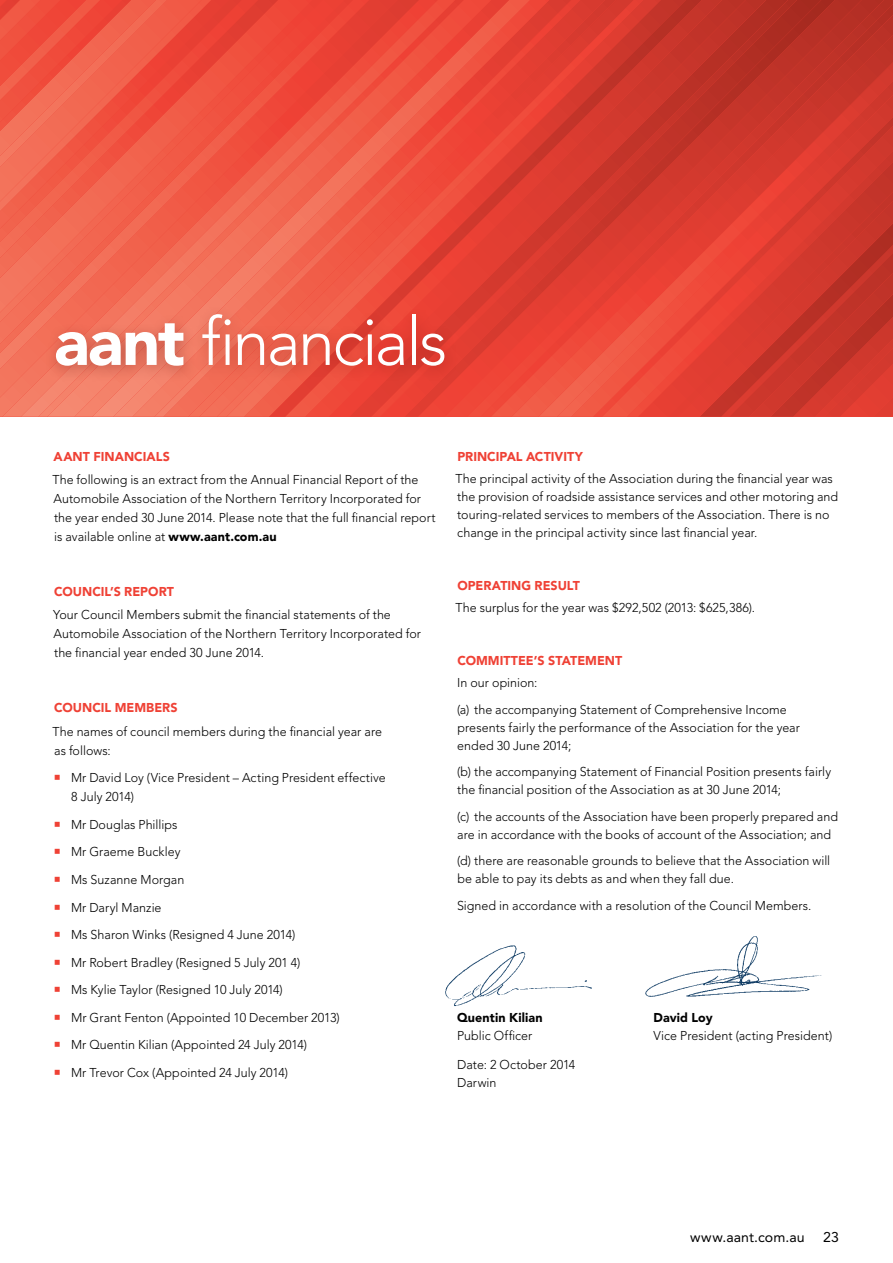
<style>
.page{position:relative;width:893px;height:1263px;background:#fff}
.page>*{position:absolute;margin:0;border:0;box-sizing:border-box;transform-origin:0 0}
.t1{font:300 66.15px "Avenir";letter-spacing:-.04em;color:#fff}
.t2{font:14.1px "Avenir";letter-spacing:.01em;color:#000}
.t3{font:300 12.75px/18px "Avenir";letter-spacing:.005em;color:#000}
.t4{font:900 12.75px "Avenir";color:#ef4135}
.t5{font:900 12.75px "Avenir";letter-spacing:.01em;color:#000}
.s1{font-weight:900}
.s2{color:#ef4135}
</style>
<div class="page">
<img style="left:645px;top:936px;width:177px;height:61px">
<svg style="left:0;top:0;width:47px;height:258px;background:#f1604c"></svg>
<svg style="left:47px;top:0;width:222px;height:417px;background:#f0604b"></svg>
<svg style="left:269px;top:0;width:433px;height:417px;background:#ec4f3e"></svg>
<svg style="left:491px;top:15px;width:402px;height:402px;background:#d73c30"></svg>
<svg style="left:700px;top:223px;width:193px;height:194px;background:#d3392e"></svg>
<img style="left:445px;top:945px;width:147px;height:62px">
<div style="left:44px;top:305px;width:415px;height:79px;background:#540000;opacity:.3"></div>
<h1 class="t1" style="left:54px;top:303px;width:395px"><span class="s1">aant</span> financials</h1>
<p class="t4" style="left:54px;top:448px;width:118px">AANT FINANCIALS</p>
<p class="t3" style="left:52px;top:470px;width:385px;line-height:19px">The following is an extract from the Annual Financial Report of the Automobile Association of the Northern Territory Incorporated for the year ended 30 June 2014. Please note that the full financial report is available online at <span class="s1">www.aant.com.au</span></p>
<p class="t4" style="left:54px;top:584px;width:121px">COUNCIL’S REPORT</p>
<p class="t3" style="left:53px;top:605px;width:369px;line-height:19px">Your Council Members submit the financial statements of the<br>Automobile Association of the Northern Territory Incorporated for the financial year ended 30 June 2014.</p>
<p class="t4" style="left:54px;top:700px;width:125px">COUNCIL MEMBERS</p>
<p class="t3" style="left:52px;top:722px;width:331px;line-height:19px">The names of council members during the financial year are as follows:</p>
<p class="t3" style="left:71px;top:768px;width:316px;line-height:19px;text-indent:-17px"><span class="s2">○</span> Mr David Loy (Vice President – Acting President effective<br>8 July 2014)</p>
<p class="t3" style="left:54px;top:815px;width:125px"><span class="s2">○</span> Mr Douglas Phillips</p>
<p class="t3" style="left:54px;top:843px;width:128px"><span class="s2">○</span> Mr Graeme Buckley</p>
<p class="t3" style="left:54px;top:870px;width:132px"><span class="s2">○</span> Ms Suzanne Morgan</p>
<p class="t3" style="left:54px;top:898px;width:109px"><span class="s2">○</span> Mr Daryl Manzie</p>
<p class="t3" style="left:54px;top:926px;width:243px"><span class="s2">○</span> Ms Sharon Winks (Resigned 4 June 2014)</p>
<p class="t3" style="left:54px;top:953px;width:248px"><span class="s2">○</span> Mr Robert Bradley (Resigned 5 July 201 4)</p>
<p class="t3" style="left:54px;top:981px;width:230px"><span class="s2">○</span> Ms Kylie Taylor (Resigned 10 July 2014)</p>
<p class="t3" style="left:54px;top:1008px;width:287px"><span class="s2">○</span> Mr Grant Fenton (Appointed 10 December 2013)</p>
<p class="t3" style="left:54px;top:1036px;width:255px"><span class="s2">○</span> Mr Quentin Kilian (Appointed 24 July 2014)</p>
<p class="t3" style="left:54px;top:1063px;width:236px"><span class="s2">○</span> Mr Trevor Cox (Appointed 24 July 2014)</p>
<p class="t4" style="left:457px;top:448px;width:127px">PRINCIPAL ACTIVITY</p>
<p class="t3" style="left:455px;top:469px;width:384px">The principal activity of the Association during the financial year was the provision of roadside assistance services and other motoring and touring-related services to members of the Association. There is no change in the principal activity since last financial year.</p>
<p class="t4" style="left:457px;top:578px;width:124px">OPERATING RESULT</p>
<p class="t3" style="left:455px;top:599px;width:301px">The surplus for the year was $292,502 (2013: $625,386).</p>
<p class="t4" style="left:457px;top:653px;width:166px">COMMITTEE’S STATEMENT</p>
<p class="t3" style="left:457px;top:670px;width:331px;line-height:26.5px">In our opinion:<br>(a) the accompanying Statement of Comprehensive Income</p>
<p class="t3" style="left:457px;top:718px;width:344px">presents fairly the performance of the Association for the year ended 30 June 2014;</p>
<p class="t3" style="left:457px;top:763px;width:376px">(b) the accompanying Statement of Financial Position presents fairly the financial position of the Association as at 30 June 2014;</p>
<p class="t3" style="left:457px;top:807px;width:382px">(c) the accounts of the Association have been properly prepared and are in accordance with the books of account of the Association; and</p>
<p class="t3" style="left:457px;top:852px;width:375px">(d) there are reasonable grounds to believe that the Association will be able to pay its debts as and when they fall due.</p>
<p class="t3" style="left:457px;top:896px;width:356px">Signed in accordance with a resolution of the Council Members.</p>
<p class="t5" style="left:457px;top:1010px;width:87px">Quentin Kilian</p>
<p class="t3" style="left:457px;top:1027px;width:77px">Public Officer</p>
<p class="t3" style="left:457px;top:1055px;width:120px">Date: 2 October 2014<br>Darwin</p>
<p class="t5" style="left:654px;top:1010px;width:61px">David Loy</p>
<p class="t3" style="left:654px;top:1027px;width:180px">Vice President (acting President)</p>
<p class="t2" style="left:690px;top:1228px;width:116px">www.aant.com.au</p>
<p class="t2" style="left:823px;top:1228px;width:17px">23</p>
</div>
